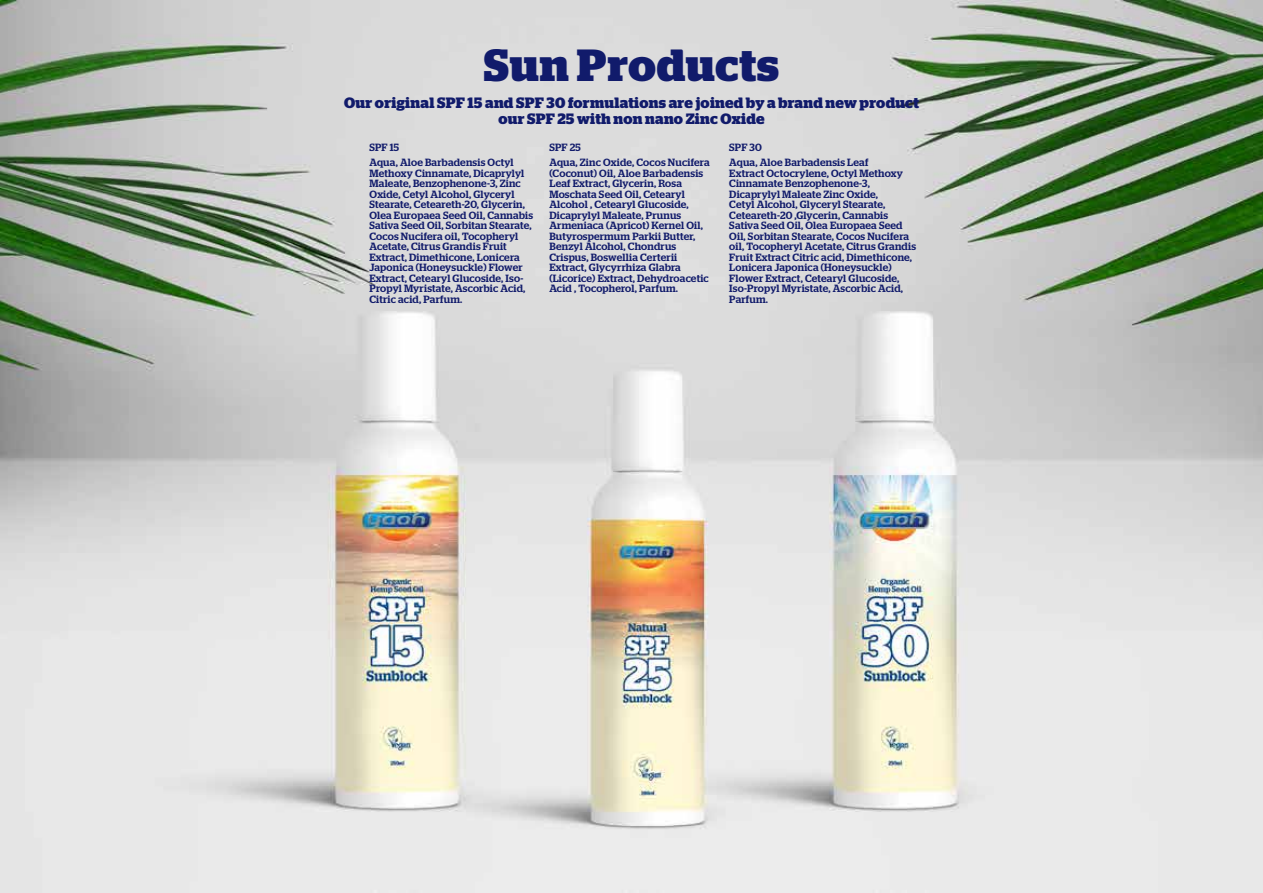
<style>
.page{position:relative;width:1263px;height:893px;background:#fff}
.page>*{position:absolute;margin:0;border:0;box-sizing:border-box;transform-origin:0 0}
.t1{font:700 45px "Stag";letter-spacing:.02em;color:#111b6b}
.t2{font:700 15px/16.5px "Stag";letter-spacing:.02em;color:#111b6b;text-align:center}
.t3{font:500 10.5px/10.5px "Stag";letter-spacing:.02em;color:#111b6b}
</style>
<div class="page">
<img style="left:0;top:0;width:1263px;height:893px">
<h1 class="t1" style="left:484px;top:48px;width:297px">Sun Products</h1>
<h2 class="t2" style="left:344px;top:95px;width:576px">Our original SPF 15 and SPF 30 formulations are joined by a brand new product our SPF 25 with non nano Zinc Oxide</h2>
<p class="t3" style="left:369px;top:141px;width:146px;line-height:14.7px">SPF 15<br>Aqua, Aloe Barbadensis Octyl</p>
<p class="t3" style="left:369px;top:169px;width:165px">Methoxy Cinnamate, Dicaprylyl<br>Maleate, Benzophenone-3, Zinc<br>Oxide, Cetyl Alcohol, Glyceryl<br>Stearate, Ceteareth-20, Glycerin,<br>Olea Europaea Seed Oil, Cannabis<br>Sativa Seed Oil, Sorbitan Stearate,<br>Cocos Nucifera oil, Tocopheryl<br>Acetate, Citrus Grandis Fruit<br>Extract, Dimethicone, Lonicera<br>Japonica (Honeysuckle) Flower<br>Extract, Cetearyl Glucoside, Iso-<br>Propyl Myristate, Ascorbic Acid,<br>Citric acid, Parfum.</p>
<p class="t3" style="left:549px;top:141px;width:162px;line-height:14.7px">SPF 25<br>Aqua, Zinc Oxide, Cocos Nucifera</p>
<p class="t3" style="left:549px;top:169px;width:161px">(Coconut) Oil, Aloe Barbadensis<br>Leaf Extract, Glycerin, Rosa<br>Moschata Seed Oil, Cetearyl<br>Alcohol , Cetearyl Glucoside,<br>Dicaprylyl Maleate, Prunus<br>Armeniaca (Apricot) Kernel Oil,<br>Butyrospermum Parkii Butter,<br>Benzyl Alcohol, Chondrus<br>Crispus, Boswellia Certerii<br>Extract, Glycyrrhiza Glabra (Licorice) Extract, Dehydroacetic<br>Acid , Tocopherol, Parfum.</p>
<p class="t3" style="left:729px;top:141px;width:141px;line-height:14.7px">SPF 30<br>Aqua, Aloe Barbadensis Leaf</p>
<p class="t3" style="left:729px;top:169px;width:188px">Extract Octocrylene, Octyl Methoxy Cinnamate Benzophenone-3, Dicaprylyl Maleate Zinc Oxide,<br>Cetyl Alcohol, Glyceryl Stearate, Ceteareth-20 ,Glycerin, Cannabis Sativa Seed Oil, Olea Europaea Seed Oil, Sorbitan Stearate, Cocos Nucifera oil, Tocopheryl Acetate, Citrus Grandis Fruit Extract Citric acid, Dimethicone, Lonicera Japonica (Honeysuckle)<br>Flower Extract, Cetearyl Glucoside, Iso-Propyl Myristate, Ascorbic Acid, Parfum.</p>
</div>
